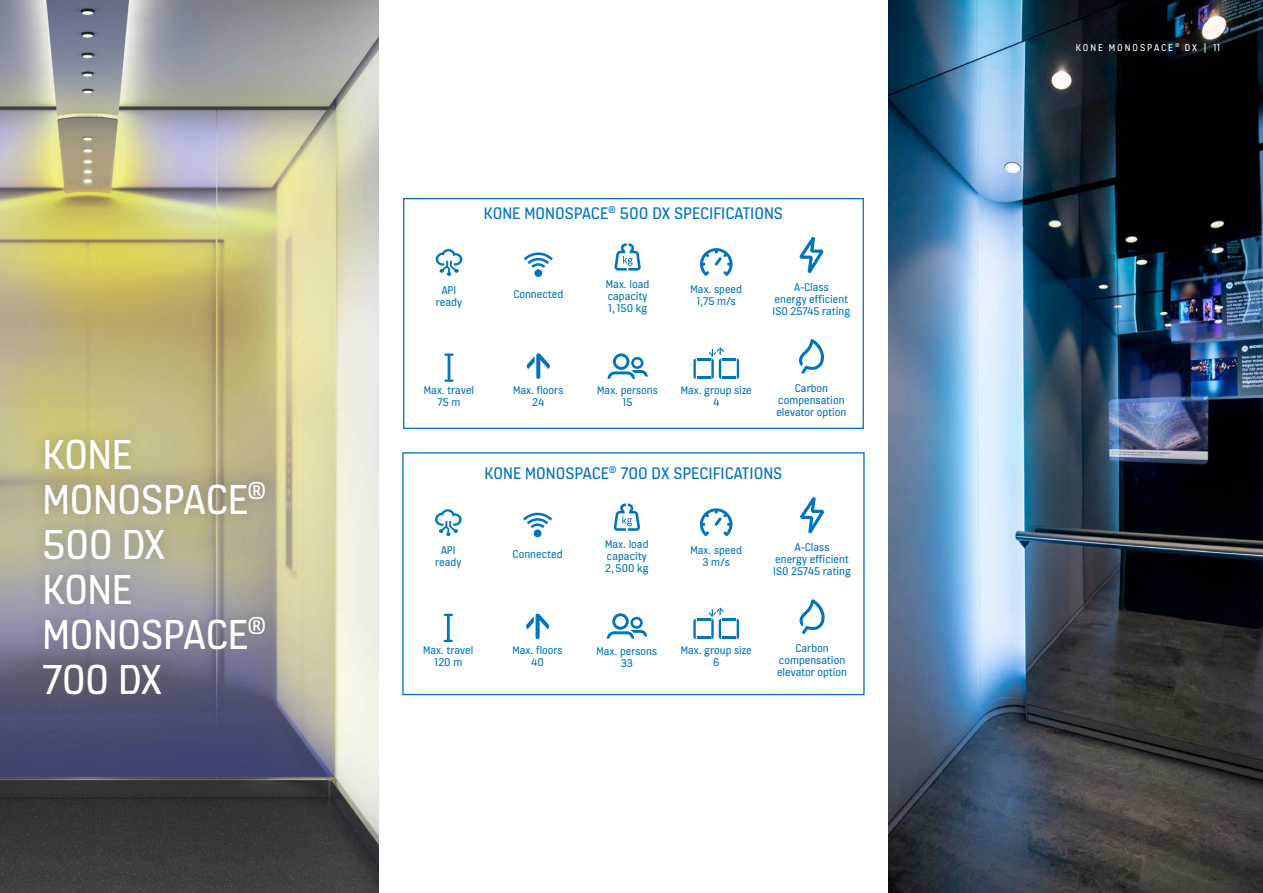
<style>
.page{position:relative;width:1263px;height:893px;background:#fff}
.page>*{position:absolute;margin:0;border:0;box-sizing:border-box;transform-origin:0 0}
.t1{font:45px/45px "KONE Information v 13";letter-spacing:-.015em;color:#fff}
.t2{font:18px "KONE Information v 13";color:#0075be}
.t3{font:12px/12px "KONE Information v 13";color:#0075be;text-align:center}
.t4{font:10.5px "KONE Information v 13";letter-spacing:.18em;color:#fff}
</style>
<div class="page">
<img style="left:0;top:0;width:378px;height:893px">
<img style="left:889px;top:0;width:374px;height:893px">
<div style="left:29px;top:424px;width:251px;height:284px;background:#636362;opacity:.4"></div>
<svg style="left:436px;top:249px;width:26px;height:27px"></svg>
<svg style="left:524px;top:252px;width:29px;height:16px"></svg>
<div style="left:534px;top:269px;width:8px;height:8px;background:#0075be;border-radius:50%"></div>
<svg style="left:614px;top:243px;width:27px;height:28px"></svg>
<svg style="left:700px;top:248px;width:32px;height:28px"></svg>
<svg style="left:799px;top:237px;width:25px;height:36px"></svg>
<svg style="left:444px;top:353px;width:10px;height:29px"></svg>
<svg style="left:526px;top:353px;width:24px;height:26px"></svg>
<svg style="left:608px;top:353px;width:40px;height:26px"></svg>
<svg style="left:693px;top:347px;width:46px;height:32px"></svg>
<svg style="left:799px;top:339px;width:25px;height:35px"></svg>
<div style="left:403px;top:198px;width:461px;height:231px;border:1px solid #0075be"></div>
<svg style="left:435px;top:509px;width:27px;height:27px"></svg>
<svg style="left:523px;top:513px;width:29px;height:15px"></svg>
<div style="left:534px;top:529px;width:7px;height:8px;background:#0075be;border-radius:50%"></div>
<svg style="left:614px;top:503px;width:26px;height:28px"></svg>
<svg style="left:700px;top:508px;width:32px;height:28px"></svg>
<svg style="left:800px;top:497px;width:24px;height:36px"></svg>
<svg style="left:444px;top:614px;width:9px;height:28px"></svg>
<svg style="left:526px;top:614px;width:23px;height:25px"></svg>
<svg style="left:607px;top:613px;width:40px;height:26px"></svg>
<svg style="left:693px;top:608px;width:46px;height:31px"></svg>
<svg style="left:799px;top:599px;width:26px;height:35px"></svg>
<div style="left:402px;top:452px;width:463px;height:243px;border:1px solid #0075be"></div>
<h1 class="t1" style="left:43px;top:429px;width:226px">KONE<br>MONOSPACE<sup>®<br></sup>500 DX<br>KONE<br>MONOSPACE<sup>®<br></sup>700 DX</h1>
<h2 class="t2" style="left:484px;top:201px;width:301px">KONE MONOSPACE<sup>®</sup> 500 DX SPECIFICATIONS</h2>
<p class="t3" style="left:436px;top:283px;width:28px">API ready</p>
<p class="t3" style="left:513px;top:288px;width:51px">Connected</p>
<p class="t3" style="left:606px;top:277px;width:45px;text-align:left">Max. load capacity<br>1,150 kg</p>
<p class="t3" style="left:691px;top:283px;width:53px">Max. speed<br>1,75 m/s</p>
<p class="t3" style="left:773px;top:281px;width:79px">A-Class<br>energy efficient<br>ISO 25745 rating</p>
<p class="t3" style="left:424px;top:383px;width:52px">Max. travel<br>75 m</p>
<p class="t3" style="left:513px;top:383px;width:52px">Max. floors<br>24</p>
<p class="t3" style="left:597px;top:383px;width:62px">Max. persons<br>15</p>
<p class="t3" style="left:681px;top:383px;width:73px">Max. group size<br>4</p>
<p class="t3" style="left:776px;top:381px;width:72px">Carbon compensation elevator option</p>
<h2 class="t2" style="left:485px;top:461px;width:299px">KONE MONOSPACE<sup>®</sup> 700 DX SPECIFICATIONS</h2>
<p class="t3" style="left:435px;top:544px;width:28px">API ready</p>
<p class="t3" style="left:513px;top:548px;width:51px">Connected</p>
<p class="t3" style="left:605px;top:537px;width:45px;text-align:left">Max. load capacity<br>2,500 kg</p>
<p class="t3" style="left:690px;top:543px;width:53px">Max. speed<br>3 m/s</p>
<p class="t3" style="left:773px;top:541px;width:79px">A-Class<br>energy efficient<br>ISO 25745 rating</p>
<p class="t3" style="left:423px;top:644px;width:52px">Max. travel<br>120 m</p>
<p class="t3" style="left:512px;top:644px;width:52px">Max. floors<br>40</p>
<p class="t3" style="left:596px;top:644px;width:62px">Max. persons<br>33</p>
<p class="t3" style="left:681px;top:644px;width:73px">Max. group size<br>6</p>
<p class="t3" style="left:777px;top:641px;width:72px">Carbon compensation elevator option</p>
<p class="t4" style="left:1076px;top:40px;width:146px">KONE MONOSPACE <sup>®</sup> DX | 11</p>
</div>
